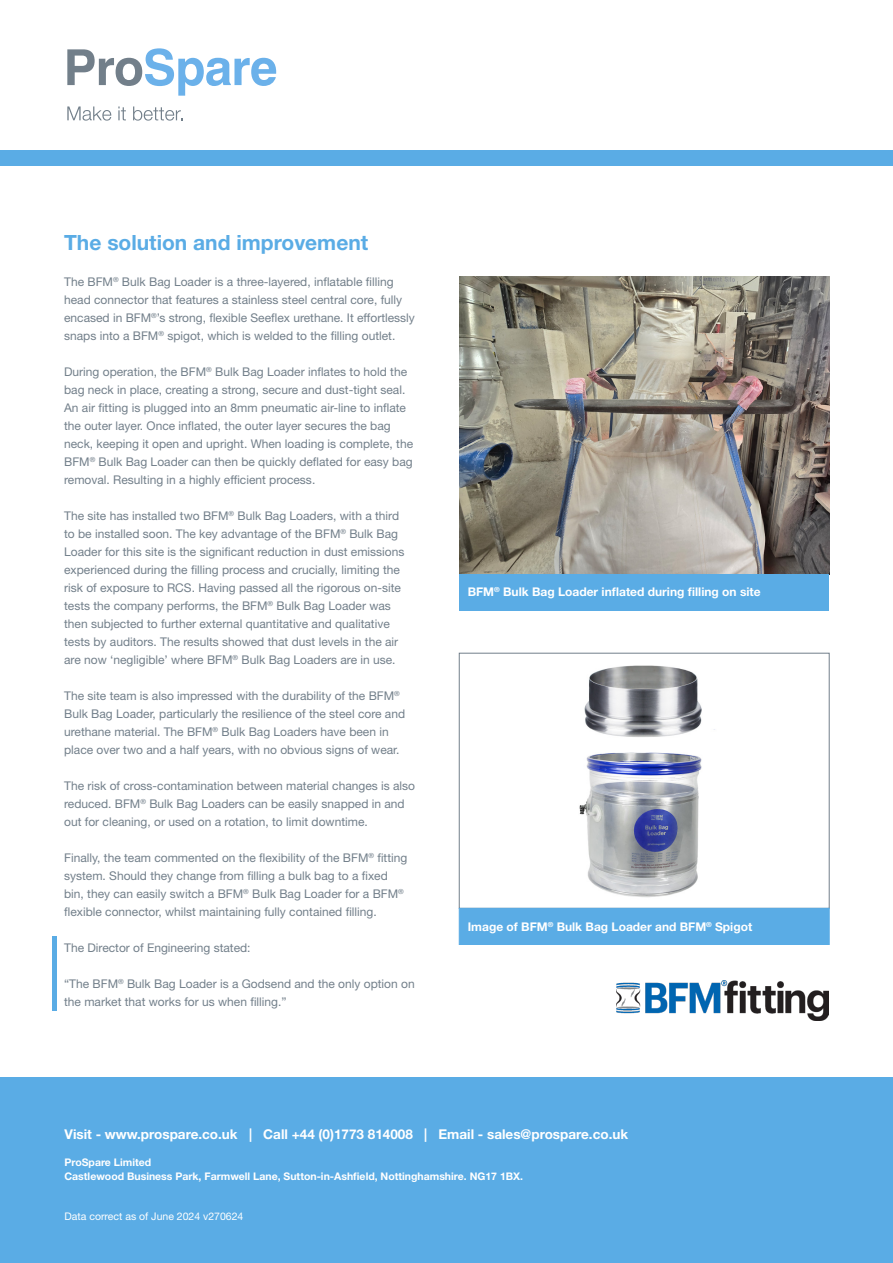
<style>
.page{position:relative;width:893px;height:1263px;background:#fff}
.page>*{position:absolute;margin:0;border:0;box-sizing:border-box;transform-origin:0 0}
.t1{font:700 21px "Helvetica Neue LT Std";color:#5aace5}
.t2{font:700 13.5px "Helvetica Neue LT Std";color:#fff}
.t3{font:12px/18px "Helvetica Neue LT Std";color:#727f8a}
.t4{font:700 12px "Helvetica Neue LT Std";color:#fff}
.t5{font:700 10.5px "Helvetica Neue LT Std";color:#fff}
.t6{font:10.5px "Helvetica Neue LT Std";color:#fff}
</style>
<div class="page">
<div style="left:0;top:1078px;width:893px;height:185px;background:#5aace5"></div>
<img style="left:459px;top:276px;width:370px;height:298px">
<div style="left:459px;top:574px;width:370px;height:36px;background:#5aace5"></div>
<div style="left:0;top:150px;width:893px;height:16px;background:#5aace5"></div>
<img style="left:579px;top:665px;width:136px;height:233px">
<div style="left:459px;top:653px;width:371px;height:256px;border:1px solid #727f8a"></div>
<svg style="left:67px;top:106px;width:44px;height:15px"></svg>
<svg style="left:118px;top:106px;width:8px;height:14px"></svg>
<svg style="left:133px;top:106px;width:50px;height:15px"></svg>
<svg style="left:67px;top:48px;width:209px;height:48px"></svg>
<div style="left:459px;top:908px;width:371px;height:37px;background:#5aace5"></div>
<img style="left:616px;top:981px;width:213px;height:39px">
<hr style="left:53px;top:937px;width:4px;height:74px;background:#5aace5">
<p class="t1" style="left:64px;top:229px;width:306px">The solution and improvement</p>
<p class="t3" style="left:64px;top:272px;width:352px">The BFM<sup>®</sup> Bulk Bag Loader is a three-layered, inflatable filling head connector that features a stainless steel central core, fully encased in BFM<sup>®</sup>’s strong, flexible Seeflex urethane. It effortlessly snaps into a BFM<sup>®</sup> spigot, which is welded to the filling outlet.</p>
<p class="t3" style="left:64px;top:362px;width:351px">During operation, the BFM<sup>®</sup> Bulk Bag Loader inflates to hold the bag neck in place, creating a strong, secure and dust-tight seal.<br>An air fitting is plugged into an 8mm pneumatic air-line to inflate the outer layer. Once inflated, the outer layer secures the bag neck, keeping it open and upright. When loading is complete, the BFM<sup>®</sup> Bulk Bag Loader can then be quickly deflated for easy bag removal. Resulting in a highly efficient process.</p>
<p class="t3" style="left:64px;top:506px;width:342px">The site has installed two BFM<sup>®</sup> Bulk Bag Loaders, with a third to be installed soon. The key advantage of the BFM<sup>®</sup> Bulk Bag Loader for this site is the significant reduction in dust emissions experienced during the filling process and crucially, limiting the risk of exposure to RCS. Having passed all the rigorous on-site tests the company performs, the BFM<sup>®</sup> Bulk Bag Loader was then subjected to further external quantitative and qualitative tests by auditors. The results showed that dust levels in the air are now ‘negligible’ where BFM<sup>®</sup> Bulk Bag Loaders are in use.</p>
<p class="t3" style="left:64px;top:686px;width:342px">The site team is also impressed with the durability of the BFM<sup>® </sup>Bulk Bag Loader, particularly the resilience of the steel core and urethane material. The BFM<sup>®</sup> Bulk Bag Loaders have been in place over two and a half years, with no obvious signs of wear.</p>
<p class="t3" style="left:64px;top:776px;width:352px">The risk of cross-contamination between material changes is also reduced. BFM<sup>®</sup> Bulk Bag Loaders can be easily snapped in and out for cleaning, or used on a rotation, to limit downtime.</p>
<p class="t3" style="left:64px;top:848px;width:345px">Finally, the team commented on the flexibility of the BFM<sup>®</sup> fitting system. Should they change from filling a bulk bag to a fixed bin, they can easily switch a BFM<sup>®</sup> Bulk Bag Loader for a BFM<sup>® </sup>flexible connector, whilst maintaining fully contained filling.</p>
<p class="t3" style="left:64px;top:938px;width:188px">The Director of Engineering stated:</p>
<p class="t3" style="left:64px;top:974px;width:352px">“The BFM<sup>®</sup> Bulk Bag Loader is a Godsend and the only option on the market that works for us when filling.”</p>
<p class="t4" style="left:468px;top:585px;width:294px">BFM<sup>®</sup> Bulk Bag Loader inflated during filling on site</p>
<p class="t4" style="left:468px;top:919px;width:286px">Image of BFM<sup>®</sup> Bulk Bag Loader and BFM<sup>®</sup> Spigot</p>
<p class="t2" style="left:64px;top:1126px;width:565px">Visit - www.prospare.co.uk | Call +44 (0)1773 814008 | Email - sales@prospare.co.uk</p>
<p class="t5" style="left:64px;top:1156px;width:88px">ProSpare Limited</p>
<p class="t5" style="left:64px;top:1170px;width:460px">Castlewood Business Park, Farmwell Lane, Sutton-in-Ashfield, Nottinghamshire. NG17 1BX.</p>
<p class="t6" style="left:64px;top:1210px;width:180px">Data correct as of June 2024 v270624</p>
</div>
